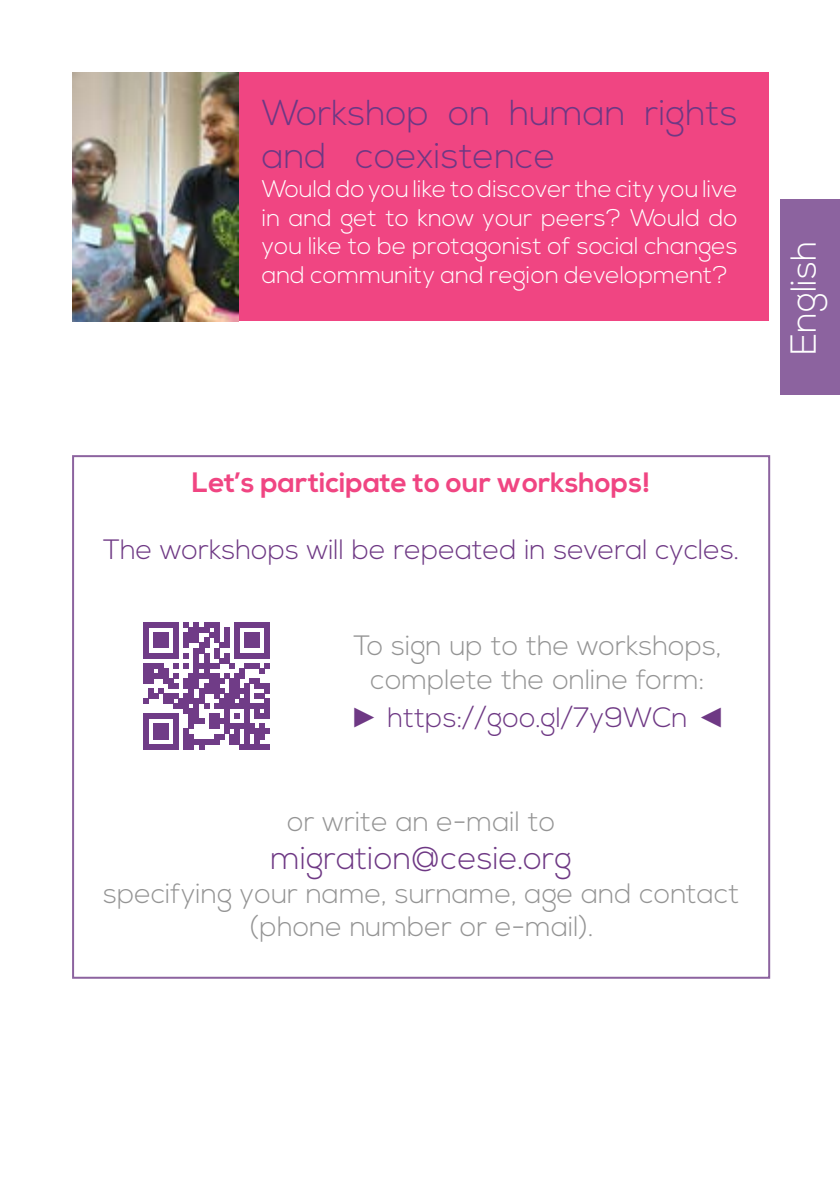
<style>
.page{position:relative;width:840px;height:1191px;background:#fff}
.page>*{position:absolute;margin:0;border:0;box-sizing:border-box;transform-origin:0 0}
.t1{font:300 36px/43.2px "Nexa";color:#6e3884}
.t2{font:300 36px "Nexa";color:#fff}
.t3{font:300 32px "Nexa";color:#6e3884}
.t4{font:300 28px/33.6px "Nexa";color:#949494;text-align:center}
.t5{font:300 28px "Nexa";color:#6e3884}
.t6{font:700 28px "Nexa";color:#f04582}
.t7{font:300 24px/28.8px "Nexa";color:#fff;text-align:justify}
.s1{font-family:"Arial";font-weight:900}
</style>
<div class="page">
<div style="left:779px;top:0;width:60px;height:1191px;background:#8c639f"></div>
<div style="left:72px;top:72px;width:695px;height:249px;background:#f04582"></div>
<div style="left:775px;top:0;width:64px;height:198px;background:#fff"></div>
<div style="left:775px;top:396px;width:64px;height:795px;background:#fff"></div>
<img style="left:72px;top:72px;width:166px;height:249px">
<svg style="left:143px;top:622px;width:127px;height:127px"></svg>
<h1 class="t1" style="left:262px;top:92px;width:477px">Workshop on human rights and coexistence</h1>
<p class="t7" style="left:262px;top:175px;width:477px">Would do you like to discover the city you live in and get to know your peers? Would do you like to be protagonist of social changes and community and region development?</p>
<p class="t6" style="left:192px;top:466px;width:460px">Let’s participate to our workshops!</p>
<p class="t5" style="left:103px;top:533px;width:637px">The workshops will be repeated in several cycles.</p>
<p class="t4" style="left:353px;top:630px;width:369px">To sign up to the workshops, complete the online form:</p>
<p class="t5" style="left:350px;top:701px;width:375px"><span class="s1">►</span> https://goo.gl/7y9WCn <span class="s1">◄</span></p>
<p class="t4" style="left:287px;top:805px;width:269px">or write an e-mail to</p>
<h2 class="t3" style="left:270px;top:839px;width:302px">migration@cesie.org</h2>
<p class="t4" style="left:103px;top:877px;width:637px">specifying your name, surname, age and contact (phone number or e-mail).</p>
<h1 class="t2" style="left:782px;top:355px;width:115px;rotate:-90deg">English</h1>
</div>
